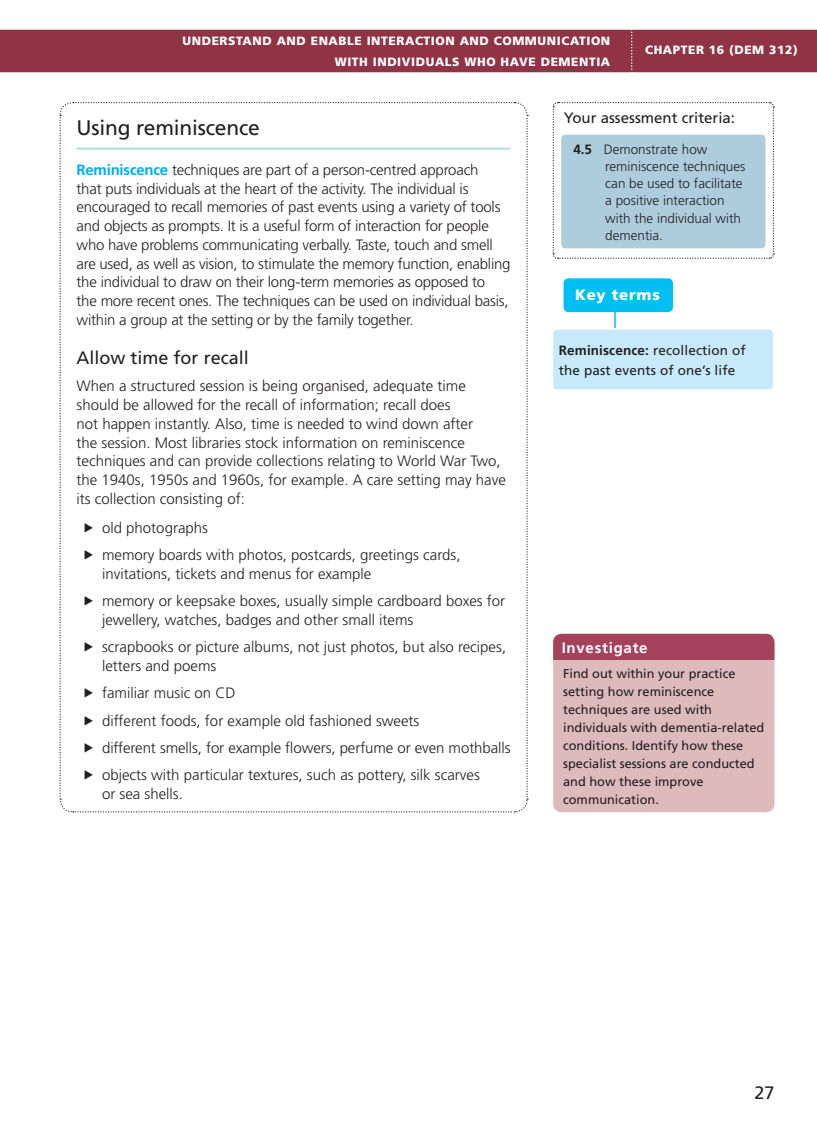
<style>
.page{position:relative;width:817px;height:1127px;background:#fff}
.page>*{position:absolute;margin:0;border:0;box-sizing:border-box;transform-origin:0 0}
.t1{font:21px "Frutiger";letter-spacing:-.01em;color:#231f20}
.t2{font:18px "Frutiger";color:#231f20}
.t3{font:300 15px/18.8px "Frutiger";color:#231f20}
.t4{font:15px "Frutiger";color:#231f20}
.t5{font:700 15px "Frutiger";letter-spacing:.05em;color:#fff}
.t6{font:900 15px "Frutiger";letter-spacing:.05em;color:#fff}
.t7{font:300 13.5px/17.2px "Frutiger";color:#231f20}
.t8{font:13.5px/20.2px "Frutiger";letter-spacing:.01em;color:#231f20}
.t9{font:12.75px/18px "Frutiger";color:#231f20}
.t10{font:900 12px/21.3px "Frutiger";letter-spacing:.05em;color:#fff;text-align:right}
.s1{font-weight:700;color:#00aeef}
.s2{font-weight:700}
</style>
<div class="page">
<div style="left:0;top:29px;width:816px;height:44px;background:#8f3345"></div>
<svg style="left:552px;top:102px;width:222px;height:157px"></svg>
<div style="left:561px;top:135px;width:204px;height:113px;background:#adccdc;border-radius:4px"></div>
<svg style="left:59px;top:102px;width:469px;height:711px"></svg>
<hr style="left:76px;top:148px;width:434px;height:2px;background:#b6e1dd">
<hr style="left:614px;top:293px;width:1px;height:85px;background:#00c0f3">
<div style="left:564px;top:279px;width:108px;height:32px;background:#00c0f3;border-radius:4px"></div>
<div style="left:563px;top:278px;width:109px;height:34px;border:2px solid #00c0f3;border-radius:4px"></div>
<div style="left:552px;top:329px;width:221px;height:61px;background:#c7eafb;border-radius:4px"></div>
<div style="left:551px;top:328px;width:223px;height:63px;border:2px solid #fff;border-radius:4px"></div>
<div style="left:553px;top:635px;width:221px;height:177px;background:#ddbbbc;border-radius:9px"></div>
<div style="left:553px;top:634px;width:221px;height:26px;background:#a6415b"></div>
<p class="t10" style="left:182px;top:31px;width:429px">UNDERSTAND AND ENABLE INTERACTION AND COMMUNICATION<br>WITH INDIVIDUALS WHO HAVE DEMENTIA</p>
<p class="t10" style="left:645px;top:39px;width:154px">CHAPTER 16 (DEM 312)</p>
<h1 class="t1" style="left:76px;top:117px;width:185px">Using reminiscence</h1>
<p class="t3" style="left:76px;top:161px;width:435px"><span class="s1">Reminiscence</span> techniques are part of a person-centred approach<br>that puts individuals at the heart of the activity. The individual is encouraged to recall memories of past events using a variety of tools and objects as prompts. It is a useful form of interaction for people who have problems communicating verbally. Taste, touch and smell are used, as well as vision, to stimulate the memory function, enabling the individual to draw on their long-term memories as opposed to<br>the more recent ones. The techniques can be used on individual basis, within a group at the setting or by the family together.</p>
<p class="t2" style="left:76px;top:349px;width:174px">Allow time for recall</p>
<p class="t3" style="left:76px;top:378px;width:431px">When a structured session is being organised, adequate time should be allowed for the recall of information; recall does<br>not happen instantly. Also, time is needed to wind down after<br>the session. Most libraries stock information on reminiscence techniques and can provide collections relating to World War Two, the 1940s, 1950s and 1960s, for example. A care setting may have its collection consisting of:</p>
<p class="t3" style="left:83px;top:515px;width:379px;line-height:27.3px">▶ old photographs<br>▶ memory boards with photos, postcards, greetings cards,</p>
<p class="t3" style="left:83px;top:561px;width:423px;line-height:27.3px;text-indent:19px">invitations, tickets and menus for example<br>▶ memory or keepsake boxes, usually simple cardboard boxes for</p>
<p class="t3" style="left:83px;top:607px;width:424px;line-height:27.3px;text-indent:19px">jewellery, watches, badges and other small items<br>▶ scrapbooks or picture albums, not just photos, but also recipes,</p>
<p class="t3" style="left:83px;top:653px;width:429px;line-height:27.3px;text-indent:19px">letters and poems<br>▶ familiar music on CD<br>▶ different foods, for example old fashioned sweets<br>▶ different smells, for example flowers, perfume or even mothballs ▶ objects with particular textures, such as pottery, silk scarves</p>
<p class="t3" style="left:102px;top:785px;width:82px">or sea shells.</p>
<p class="t4" style="left:563px;top:111px;width:173px">Your assessment criteria:</p>
<p class="t7" style="left:605px;top:141px;width:142px;text-indent:-32px"><span class="s2">4.5</span> Demonstrate how reminiscence techniques can be used to facilitate a positive interaction with the individual with dementia.</p>
<p class="t6" style="left:575px;top:288px;width:86px">Key terms</p>
<p class="t8" style="left:558px;top:341px;width:188px"><span class="s2">Reminiscence:</span> recollection of the past events of one’s life</p>
<p class="t5" style="left:561px;top:640px;width:87px">Investigate</p>
<p class="t9" style="left:563px;top:665px;width:203px">Find out within your practice setting how reminiscence techniques are used with individuals with dementia-related conditions. Identify how these specialist sessions are conducted and how these improve communication.</p>
<p class="t2" style="left:754px;top:1083px;width:22px">27</p>
</div>
